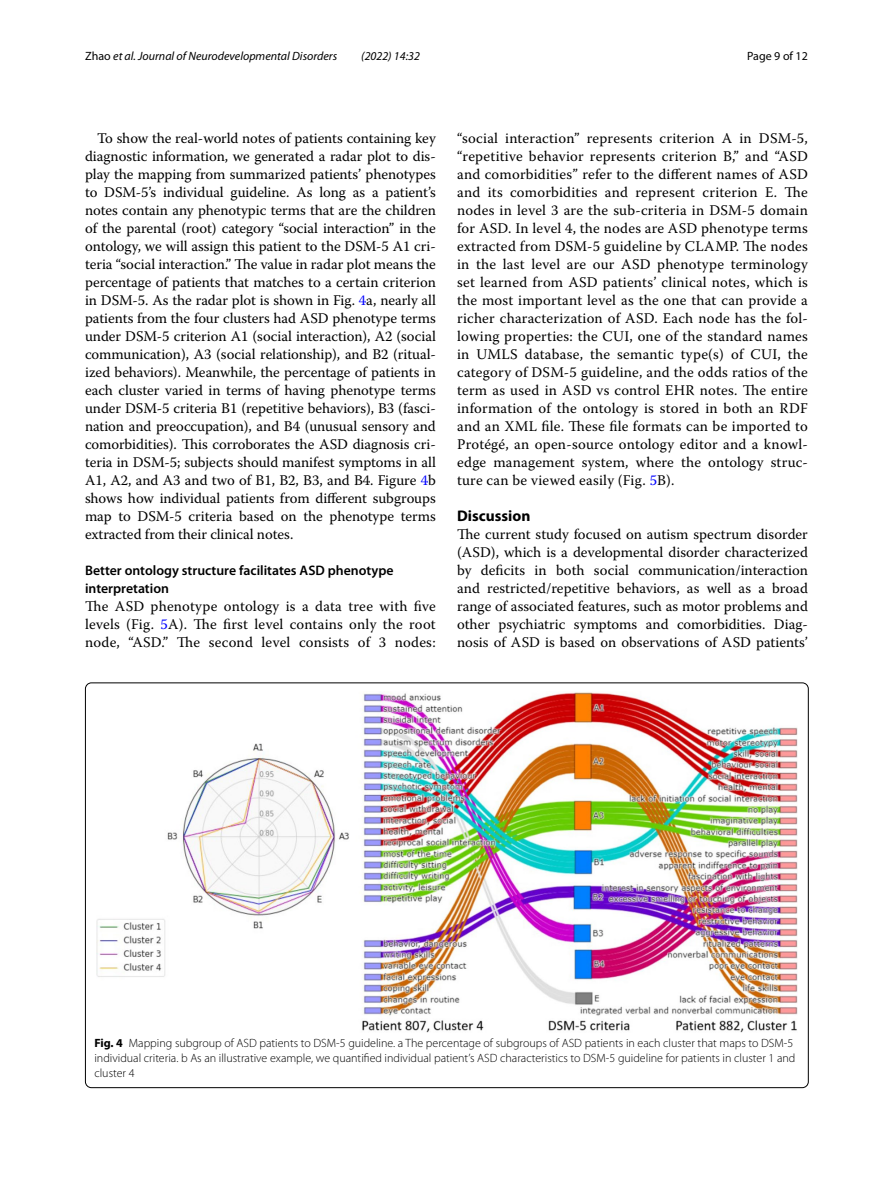
<style>
.page{position:relative;width:893px;height:1187px;background:#fff}
.page>*{position:absolute;margin:0;border:0;box-sizing:border-box;transform-origin:0 0}
.t1{font:700 15.45px "Myriad Pro";color:#000}
.t2{font:14.7px/18px "Warnock Pro";letter-spacing:.01em;color:#000;text-align:justify}
.t3{font:600 13.8px/18px "Myriad Pro";color:#000}
.t4{font:300 12px/15px "Myriad Pro";color:#000}
.t5{font:italic 12px "Myriad Pro";color:#000}
.t6{font:12px "Myriad Pro";color:#000}
.s1{font-style:normal}
.s2{color:#00f}
.s3{font-weight:700}
</style>
<div class="page">
<img style="left:97px;top:692px;width:700px;height:340px">
<p class="t5" style="left:85px;top:48px;width:254px"><span class="s1">Zhao</span> et al. Journal of Neurodevelopmental Disorders</p>
<p class="t5" style="left:361px;top:48px;width:60px">(2022) 14:32</p>
<p class="t6" style="left:747px;top:49px;width:62px">Page 9 of 12</p>
<p class="t2" style="left:85px;top:128px;width:352px;text-indent:12px">To show the real-world notes of patients containing key diagnostic information, we generated a radar plot to dis&shy;play the mapping from summarized patients’ phenotypes to DSM-5’s individual guideline. As long as a patient’s notes contain any phenotypic terms that are the children of the parental (root) category “social interaction” in the ontology, we will assign this patient to the DSM-5 A1 cri&shy;teria “social interaction.” The value in radar plot means the percentage of patients that matches to a certain criterion in DSM-5. As the radar plot is shown in Fig. <span class="s2">4</span>a, nearly all patients from the four clusters had ASD phenotype terms under DSM-5 criterion A1 (social interaction), A2 (social communication), A3 (social relationship), and B2 (ritual&shy;ized behaviors). Meanwhile, the percentage of patients in each cluster varied in terms of having phenotype terms under DSM-5 criteria B1 (repetitive behaviors), B3 (fasci&shy;nation and preoccupation), and B4 (unusual sensory and comorbidities). This corroborates the ASD diagnosis cri&shy;teria in DSM-5; subjects should manifest symptoms in all A1, A2, and A3 and two of B1, B2, B3, and B4. Figure <span class="s2">4</span>b shows how individual patients from different subgroups map to DSM-5 criteria based on the phenotype terms extracted from their clinical notes.</p>
<p class="t3" style="left:85px;top:561px;width:310px">Better ontology structure facilitates ASD phenotype interpretation</p>
<p class="t2" style="left:85px;top:596px;width:352px">The ASD phenotype ontology is a data tree with five levels (Fig. <span class="s2">5</span>A). The first level contains only the root node, “ASD.” The second level consists of 3 nodes:</p>
<p class="t2" style="left:457px;top:128px;width:352px">“social interaction” represents criterion A in DSM-5, “repetitive behavior represents criterion B,” and “ASD and comorbidities” refer to the different names of ASD and its comorbidities and represent criterion E. The nodes in level 3 are the sub-criteria in DSM-5 domain for ASD. In level 4, the nodes are ASD phenotype terms extracted from DSM-5 guideline by CLAMP. The nodes in the last level are our ASD phenotype terminology set learned from ASD patients’ clinical notes, which is the most important level as the one that can provide a richer characterization of ASD. Each node has the fol&shy;lowing properties: the CUI, one of the standard names in UMLS database, the semantic type(s) of CUI, the category of DSM-5 guideline, and the odds ratios of the term as used in ASD vs control EHR notes. The entire information of the ontology is stored in both an RDF and an XML file. These file formats can be imported to Protégé, an open-source ontology editor and a knowl&shy;edge management system, where the ontology struc&shy;ture can be viewed easily (Fig. <span class="s2">5</span>B).</p>
<p class="t1" style="left:457px;top:505px;width:75px">Discussion</p>
<p class="t2" style="left:457px;top:524px;width:352px">The current study focused on autism spectrum disorder (ASD), which is a developmental disorder characterized by deficits in both social communication/interaction and restricted/repetitive behaviors, as well as a broad range of associated features, such as motor problems and other psychiatric symptoms and comorbidities. Diag&shy;nosis of ASD is based on observations of ASD patients’</p>
<p class="t4" style="left:94px;top:1036px;width:702px"><span class="s3">Fig. 4</span> Mapping subgroup of ASD patients to DSM-5 guideline. a The percentage of subgroups of ASD patients in each cluster that maps to DSM-5 individual criteria. b As an illustrative example, we quantified individual patient’s ASD characteristics to DSM-5 guideline for patients in cluster 1 and cluster 4</p>
</div>
